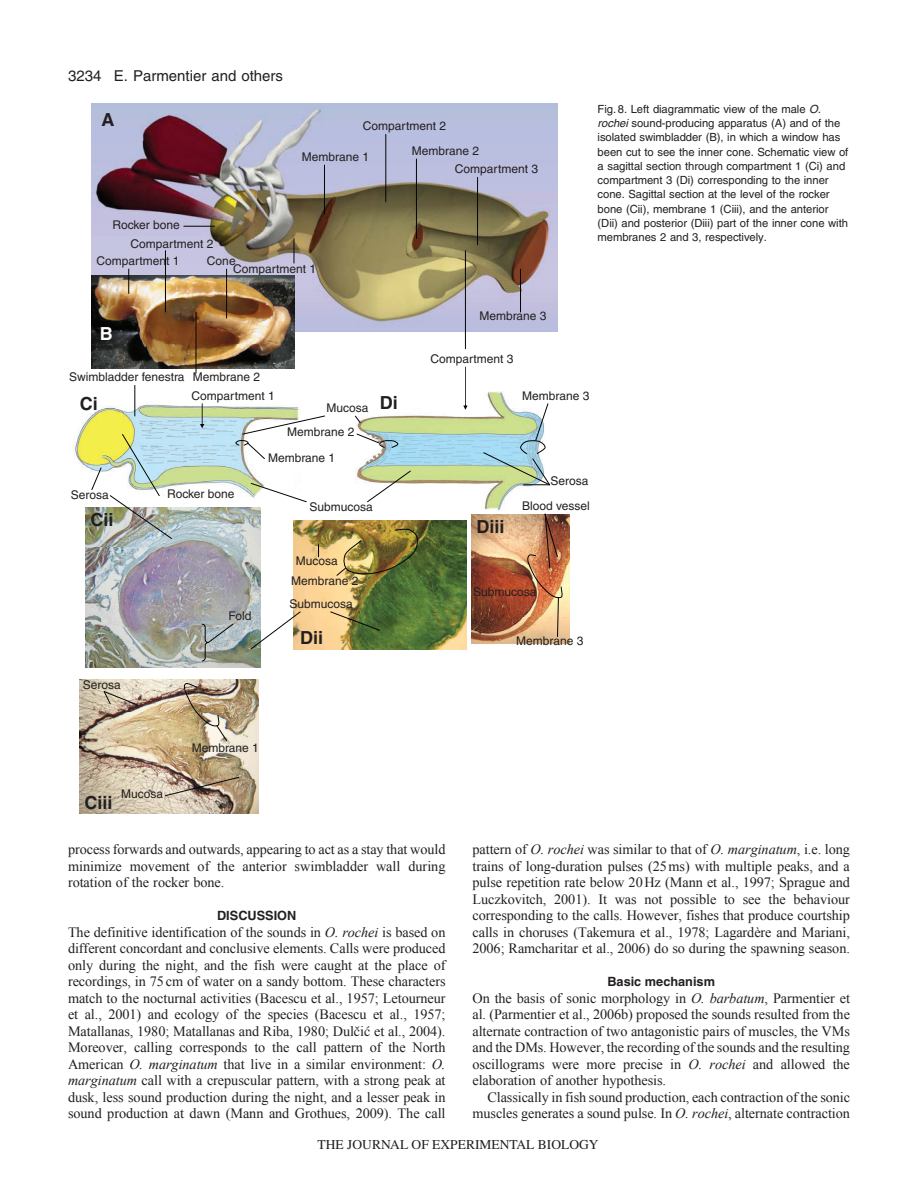
<style>
.page{position:relative;width:918px;height:1188px;background:#fff}
.page>*{position:absolute;margin:0;border:0;box-sizing:border-box;transform-origin:0 0}
.t1{font:700 18px "Helvetica";color:#231f20}
.t2{font:700 18px "Helvetica";color:#fff}
.t3{font:15px "Helvetica";color:#231f20}
.t4{font:14.25px/16.5px "Times New Roman";letter-spacing:-.005em;color:#231f20;text-align:justify}
.t5{font:13.5px "Times";color:#231f20}
.t6{font:700 12.75px "Helvetica";color:#231f20}
.t7{font:12px "Helvetica";color:#231f20}
.t8{font:11.25px/14.2px "Helvetica";letter-spacing:-.005em;color:#231f20}
.s1{font-style:italic}
.s2{font-family:"Times Hacek"}
.s3{font-family:"Times Acute"}
</style>
<div class="page">
<img style="left:86px;top:508px;width:174px;height:160px">
<img style="left:294px;top:520px;width:173px;height:129px">
<img style="left:472px;top:514px;width:97px;height:129px">
<img style="left:92px;top:104px;width:465px;height:228px">
<hr style="left:385px;top:134px;width:1px;height:68px;background:#050504">
<hr style="left:477px;top:177px;width:1px;height:68px;background:#050504">
<svg style="left:294px;top:239px;width:1px;height:24px"></svg>
<hr style="left:184px;top:226px;width:30px;height:1px;background:#050504">
<hr style="left:520px;top:269px;width:1px;height:43px;background:#050504">
<hr style="left:416px;top:159px;width:1px;height:80px;background:#050504">
<hr style="left:324px;top:165px;width:1px;height:49px;background:#050504">
<img style="left:355px;top:391px;width:176px;height:119px">
<hr style="left:465px;top:251px;width:1px;height:98px;background:#050504">
<img style="left:74px;top:398px;width:225px;height:97px">
<img style="left:80px;top:679px;width:179px;height:134px">
<svg style="left:463px;top:367px;width:5px;height:43px"></svg>
<img style="left:92px;top:275px;width:202px;height:93px">
<svg style="left:128px;top:269px;width:1px;height:24px"></svg>
<hr style="left:226px;top:269px;width:1px;height:49px;background:#050504">
<svg style="left:200px;top:403px;width:4px;height:25px"></svg>
<svg style="left:250px;top:482px;width:57px;height:21px"></svg>
<svg style="left:366px;top:470px;width:45px;height:33px"></svg>
<svg style="left:355px;top:415px;width:6px;height:9px"></svg>
<img style="left:164px;top:776px;width:76px;height:21px">
<svg style="left:250px;top:611px;width:51px;height:39px"></svg>
<svg style="left:330px;top:611px;width:51px;height:20px"></svg>
<svg style="left:91px;top:467px;width:11px;height:24px"></svg>
<img style="left:109px;top:433px;width:64px;height:107px">
<svg style="left:103px;top:690px;width:33px;height:15px"></svg>
<img style="left:527px;top:513px;width:37px;height:124px">
<img style="left:336px;top:527px;width:83px;height:50px">
<img style="left:183px;top:683px;width:45px;height:59px">
<svg style="left:483px;top:403px;width:68px;height:83px"></svg>
<svg style="left:356px;top:433px;width:43px;height:16px"></svg>
<svg style="left:235px;top:415px;width:90px;height:45px"></svg>
<hr style="left:165px;top:251px;width:1px;height:61px;background:#050504">
<hr style="left:134px;top:385px;width:1px;height:31px;background:#050504">
<svg style="left:201px;top:623px;width:33px;height:39px"></svg>
<hr style="left:196px;top:312px;width:1px;height:61px;background:#050504">
<svg style="left:318px;top:545px;width:1px;height:12px"></svg>
<p class="t3" style="left:68px;top:70px;width:35px">3234</p>
<p class="t3" style="left:114px;top:70px;width:171px">E. Parmentier and others</p>
<p class="t1" style="left:102px;top:113px;width:14px">A</p>
<p class="t7" style="left:112px;top:220px;width:69px">Rocker bone</p>
<p class="t7" style="left:130px;top:239px;width:85px">Compartment 2</p>
<p class="t7" style="left:363px;top:122px;width:85px">Compartment 2</p>
<p class="t7" style="left:302px;top:152px;width:69px">Membrane 1</p>
<p class="t7" style="left:412px;top:146px;width:69px">Membrane 2</p>
<p class="t7" style="left:455px;top:165px;width:85px">Compartment 3</p>
<p class="t7" style="left:96px;top:256px;width:85px">Compartment 1</p>
<p class="t7" style="left:207px;top:256px;width:30px">Cone</p>
<p class="t7" style="left:233px;top:264px;width:85px">Compartment 1</p>
<p class="t8" style="left:598px;top:103px;width:252px">Fig. 8. Left diagrammatic view of the male <span class="s1">O. rochei</span> sound-producing apparatus (A) and of the isolated swimbladder (B), in which a window has been cut to see the inner cone. Schematic view of a sagittal section through compartment 1 (Ci) and compartment 3 (Di) corresponding to the inner cone. Sagittal section at the level of the rocker bone (Cii), membrane 1 (Ciii), and the anterior (Dii) and posterior (Diii) part of the inner cone with membranes 2 and 3, respectively.</p>
<p class="t2" style="left:100px;top:327px;width:14px">B</p>
<p class="t7" style="left:69px;top:373px;width:117px">Swimbladder fenestra</p>
<p class="t7" style="left:193px;top:373px;width:69px">Membrane 2</p>
<p class="t7" style="left:192px;top:391px;width:85px">Compartment 1</p>
<p class="t1" style="left:80px;top:397px;width:19px">Ci</p>
<p class="t1" style="left:380px;top:396px;width:19px">Di</p>
<p class="t7" style="left:326px;top:403px;width:44px">Mucosa</p>
<p class="t7" style="left:287px;top:428px;width:69px">Membrane 2</p>
<p class="t7" style="left:268px;top:454px;width:69px">Membrane 1</p>
<p class="t7" style="left:479px;top:312px;width:69px">Membrane 3</p>
<p class="t7" style="left:430px;top:354px;width:85px">Compartment 3</p>
<p class="t7" style="left:522px;top:391px;width:69px">Membrane 3</p>
<p class="t7" style="left:551px;top:477px;width:40px">Serosa</p>
<p class="t7" style="left:71px;top:491px;width:40px">Serosa</p>
<p class="t1" style="left:91px;top:513px;width:25px">Cii</p>
<p class="t7" style="left:83px;top:680px;width:40px">Serosa</p>
<p class="t7" style="left:167px;top:489px;width:69px">Rocker bone</p>
<p class="t7" style="left:228px;top:612px;width:24px">Fold</p>
<p class="t7" style="left:310px;top:503px;width:65px">Submucosa</p>
<p class="t7" style="left:522px;top:501px;width:69px">Blood vessel</p>
<p class="t7" style="left:296px;top:556px;width:44px">Mucosa</p>
<p class="t7" style="left:291px;top:576px;width:69px">Membrane 2</p>
<p class="t7" style="left:290px;top:599px;width:65px">Submucosa</p>
<p class="t1" style="left:300px;top:631px;width:25px">Dii</p>
<p class="t1" style="left:476px;top:520px;width:30px">Diii</p>
<p class="t7" style="left:473px;top:587px;width:65px">Submucosa</p>
<p class="t7" style="left:516px;top:636px;width:69px">Membrane 3</p>
<p class="t1" style="left:85px;top:796px;width:30px">Ciii</p>
<p class="t7" style="left:121px;top:789px;width:44px">Mucosa</p>
<p class="t7" style="left:192px;top:743px;width:69px">Membrane 1</p>
<p class="t4" style="left:68px;top:841px;width:379px">process forwards and outwards, appearing to act as a stay that would minimize movement of the anterior swimbladder wall during rotation of the rocker bone.</p>
<p class="t6" style="left:217px;top:911px;width:81px">DISCUSSION</p>
<p class="t4" style="left:68px;top:924px;width:379px">The definitive identification of the sounds in <span class="s1">O. rochei</span> is based on different concordant and conclusive elements. Calls were produced only during the night, and the fish were caught at the place of recordings, in 75cm of water on a sandy bottom. These characters match to the nocturnal activities (Bacescu et al., 1957; Letourneur et al., 2001) and ecology of the species (Bacescu et al., 1957; Matallanas, 1980; Matallanas and Riba, 1980; Dul<span class="s2">c</span>i<span class="s3">c</span> et al., 2004).<br>Moreover, calling corresponds to the call pattern of the North American <span class="s1">O. marginatum</span> that live in a similar environment: <span class="s1">O. marginatum</span> call with a crepuscular pattern, with a strong peak at dusk, less sound production during the night, and a lesser peak in sound production at dawn (Mann and Grothues, 2009). The call</p>
<p class="t4" style="left:472px;top:841px;width:379px">pattern of <span class="s1">O. rochei</span> was similar to that of <span class="s1">O. marginatum</span>, i.e. long trains of long-duration pulses (25ms) with multiple peaks, and a pulse repetition rate below 20Hz (Mann et al., 1997; Sprague and Luczkovitch, 2001). It was not possible to see the behaviour corresponding to the calls. However, fishes that produce courtship calls in choruses (Takemura et al., 1978; Lagardère and Mariani, 2006; Ramcharitar et al., 2006) do so during the spawning season.</p>
<p class="t6" style="left:607px;top:977px;width:109px">Basic mechanism</p>
<p class="t4" style="left:472px;top:990px;width:379px">On the basis of sonic morphology in <span class="s1">O. barbatum</span>, Parmentier et al. (Parmentier et al., 2006b) proposed the sounds resulted from the alternate contraction of two antagonistic pairs of muscles, the VMs and the DMs. However, the recording of the sounds and the resulting oscillograms were more precise in <span class="s1">O. rochei</span> and allowed the elaboration of another hypothesis.</p>
<p class="t4" style="left:472px;top:1089px;width:379px;text-align:right">Classically in fish sound production, each contraction of the sonic muscles generates a sound pulse. In <span class="s1">O. rochei</span>, alternate contraction</p>
<p class="t5" style="left:318px;top:1137px;width:282px">THE JOURNAL OF EXPERIMENTAL BIOLOGY</p>
</div>
